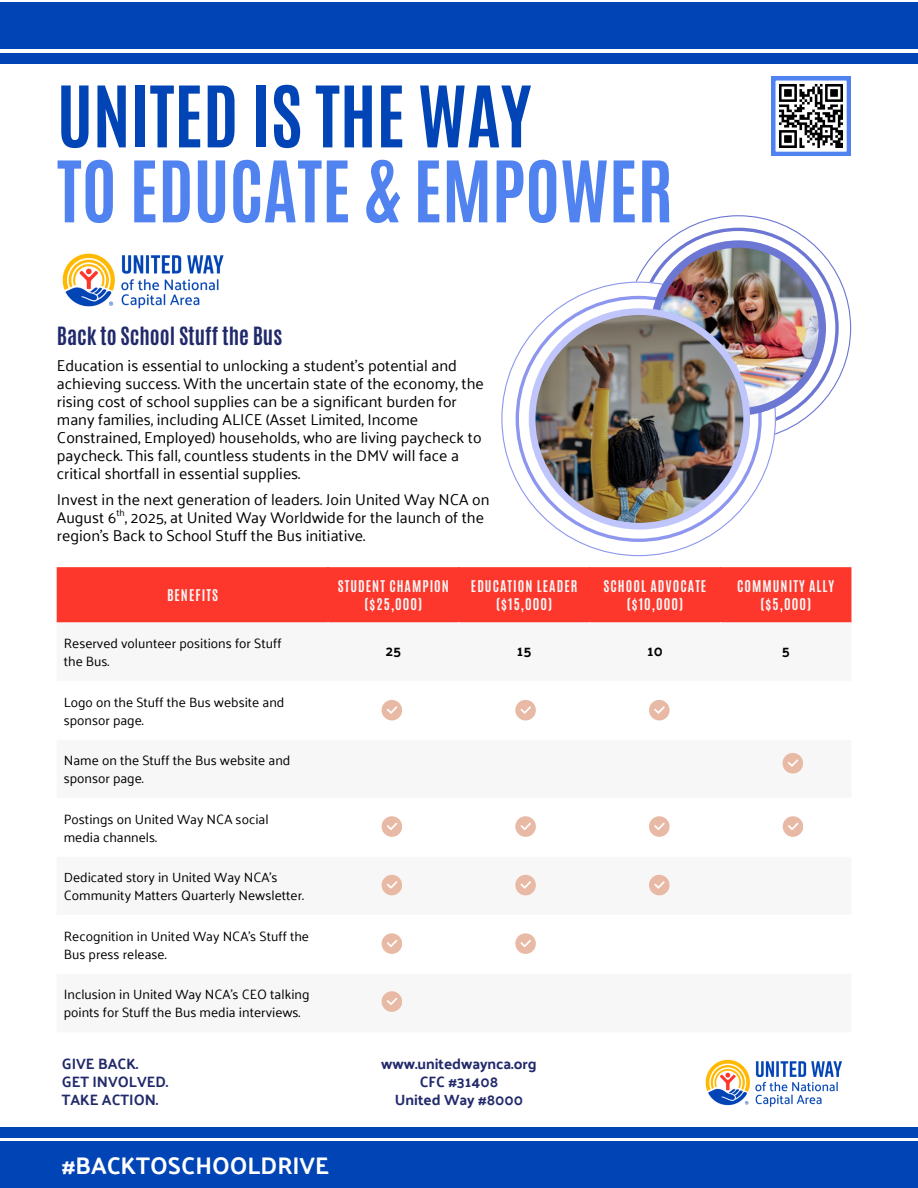
<style>
.page{position:relative;width:918px;height:1188px;background:#fff}
.page>*{position:absolute;margin:0;border:0;box-sizing:border-box;transform-origin:0 0}
.t1{font:700 72px "Antonio";color:#5082f0}
.t2{font:700 72px "Antonio";color:#0044b5}
.t3{font:700 24px "Palanquin";color:#fff}
.t4{font:700 21px "Antonio";color:#21296b}
.t5{font:15.75px/18px "Palanquin";color:#000}
.t6{font:700 15px/18px "Palanquin";color:#21296b}
.t7{font:700 14.55px "Palanquin";color:#000}
.t8{font:13.5px/18px "Palanquin";color:#000}
.t9{font:700 13.5px/18px "Antonio";letter-spacing:.075em;color:#f7f7f7;text-align:center}
.t10{font:9.45px "Palanquin";color:#000}
</style>
<div class="page">
<div style="left:0;top:1142px;width:918px;height:46px;background:#0044b5"></div>
<div style="left:0;top:1127px;width:918px;height:10px;background:#0044b5"></div>
<img style="left:705px;top:1059px;width:137px;height:48px">
<div style="left:0;top:2px;width:918px;height:46px;background:#0044b5"></div>
<div style="left:0;top:53px;width:918px;height:10px;background:#0044b5"></div>
<div style="left:57px;top:567px;width:794px;height:55px;background:#fd372c"></div>
<div style="left:515px;top:700px;width:21px;height:20px;background:#e8baa6;border-radius:50%"></div>
<svg style="left:520px;top:706px;width:11px;height:8px"></svg>
<div style="left:382px;top:933px;width:20px;height:21px;background:#e8baa6;border-radius:50%"></div>
<svg style="left:387px;top:940px;width:10px;height:7px"></svg>
<div style="left:382px;top:991px;width:20px;height:21px;background:#e8baa6;border-radius:50%"></div>
<svg style="left:387px;top:998px;width:10px;height:7px"></svg>
<div style="left:515px;top:816px;width:21px;height:21px;background:#e8baa6;border-radius:50%"></div>
<svg style="left:520px;top:823px;width:11px;height:7px"></svg>
<div style="left:649px;top:816px;width:20px;height:21px;background:#e8baa6;border-radius:50%"></div>
<svg style="left:654px;top:823px;width:11px;height:7px"></svg>
<div style="left:515px;top:875px;width:21px;height:20px;background:#e8baa6;border-radius:50%"></div>
<svg style="left:520px;top:881px;width:11px;height:8px"></svg>
<div style="left:783px;top:753px;width:20px;height:20px;background:#e8baa6;border-radius:50%"></div>
<svg style="left:788px;top:759px;width:10px;height:8px"></svg>
<div style="left:783px;top:816px;width:20px;height:21px;background:#e8baa6;border-radius:50%"></div>
<svg style="left:788px;top:823px;width:10px;height:7px"></svg>
<div style="left:382px;top:700px;width:20px;height:20px;background:#e8baa6;border-radius:50%"></div>
<svg style="left:387px;top:706px;width:10px;height:8px"></svg>
<div style="left:649px;top:700px;width:20px;height:20px;background:#e8baa6;border-radius:50%"></div>
<svg style="left:654px;top:706px;width:11px;height:8px"></svg>
<div style="left:382px;top:816px;width:20px;height:21px;background:#e8baa6;border-radius:50%"></div>
<svg style="left:387px;top:823px;width:10px;height:7px"></svg>
<div style="left:649px;top:875px;width:20px;height:20px;background:#e8baa6;border-radius:50%"></div>
<svg style="left:654px;top:881px;width:11px;height:8px"></svg>
<div style="left:382px;top:875px;width:20px;height:20px;background:#e8baa6;border-radius:50%"></div>
<svg style="left:387px;top:881px;width:10px;height:8px"></svg>
<div style="left:515px;top:933px;width:21px;height:21px;background:#e8baa6;border-radius:50%"></div>
<svg style="left:520px;top:940px;width:11px;height:7px"></svg>
<svg style="left:630px;top:215px;width:221px;height:220px"></svg>
<svg style="left:638px;top:228px;width:201px;height:200px"></svg>
<svg style="left:501px;top:282px;width:275px;height:274px"></svg>
<svg style="left:516px;top:296px;width:246px;height:246px"></svg>
<div style="left:651px;top:240px;width:175px;height:176px;background:#6c76d3;border-radius:50%"></div>
<img style="left:658px;top:248px;width:161px;height:160px;border-radius:50%">
<div style="left:529px;top:308px;width:221px;height:222px;background:#c0c6fc;border-radius:50%"></div>
<img style="left:535px;top:315px;width:208px;height:208px;border-radius:50%">
<img style="left:62px;top:253px;width:162px;height:56px">
<svg style="left:771px;top:76px;width:80px;height:80px"></svg>
<p class="t2" style="left:57px;top:65px;width:476px">UNITED IS THE WAY</p>
<p class="t1" style="left:57px;top:140px;width:618px">TO EDUCATE &amp; EMPOWER</p>
<p class="t4" style="left:57px;top:321px;width:227px">Back to School Stuff the Bus</p>
<p class="t5" style="left:57px;top:357px;width:428px">Education is essential to unlocking a student’s potential and achieving success. With the uncertain state of the economy, the rising cost of school supplies can be a significant burden for many families, including ALICE (Asset Limited, Income Constrained, Employed) households, who are living paycheck to paycheck. This fall, countless students in the DMV will face a critical shortfall in essential supplies.</p>
<p class="t5" style="left:57px;top:490px;width:434px">Invest in the next generation of leaders. Join United Way NCA on<br>August 6 , 2025, at United Way Worldwide for the launch of the region’s Back to School Stuff the Bus initiative.</p>
<p class="t10" style="left:116px;top:507px;width:10px">th</p>
<h1 class="t9" style="left:167px;top:587px;width:52px">BENEFITS</h1>
<h1 class="t9" style="left:338px;top:578px;width:113px">STUDENT CHAMPION ($25,000)</h1>
<p class="t9" style="left:471px;top:578px;width:108px">EDUCATION LEADER ($15,000)</p>
<p class="t9" style="left:604px;top:578px;width:104px">SCHOOL ADVOCATE ($10,000)</p>
<h3 class="t9" style="left:737px;top:578px;width:99px">COMMUNITY ALLY ($5,000)</h3>
<p class="t8" style="left:64px;top:635px;width:219px">Reserved volunteer positions for Stuff</p>
<p class="t8" style="left:64px;top:653px;width:47px">the Bus.</p>
<p class="t7" style="left:386px;top:643px;width:17px">25</p>
<p class="t7" style="left:517px;top:643px;width:16px">15</p>
<p class="t7" style="left:647px;top:643px;width:17px">10</p>
<p class="t7" style="left:782px;top:643px;width:9px">5</p>
<p class="t8" style="left:64px;top:693px;width:222px">Logo on the Stuff the Bus website and sponsor page.</p>
<p class="t8" style="left:64px;top:752px;width:228px">Name on the Stuff the Bus website and sponsor page.</p>
<p class="t8" style="left:64px;top:810px;width:206px">Postings on United Way NCA social</p>
<p class="t8" style="left:64px;top:828px;width:95px">media channels.</p>
<p class="t8" style="left:64px;top:869px;width:242px">Dedicated story in United Way NCA’s<br>Community Matters Quarterly Newsletter.</p>
<p class="t8" style="left:64px;top:927px;width:247px">Recognition in United Way NCA’s Stuff the<br>Bus press release.</p>
<p class="t8" style="left:64px;top:986px;width:247px">Inclusion in United Way NCA's CEO talking points for Stuff the Bus media interviews.</p>
<p class="t6" style="left:62px;top:1055px;width:108px">GIVE BACK.<br>GET INVOLVED.<br>TAKE ACTION.</p>
<p class="t3" style="left:62px;top:1152px;width:269px">#BACKTOSCHOOLDRIVE</p>
<p class="t6" style="left:381px;top:1055px;width:157px;text-align:center">www.unitedwaynca.org<br>CFC #31408<br>United Way #8000</p>
</div>
